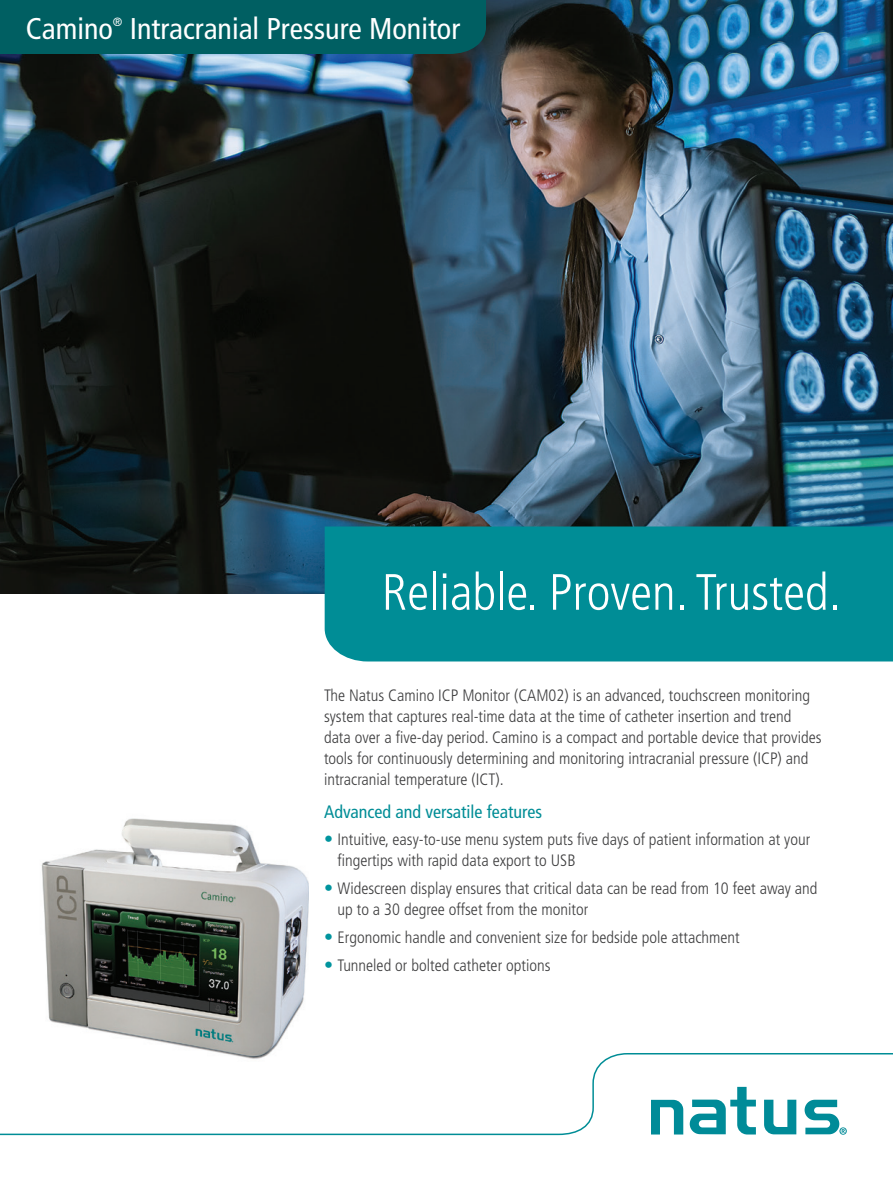
<style>
.page{position:relative;width:893px;height:1188px;background:#fff}
.page>*{position:absolute;margin:0;border:0;box-sizing:border-box;transform-origin:0 0}
.t1{font:300 condensed 51px "Frutiger LT Std";color:#fff}
.t2{font:condensed 30px "Frutiger LT Std";color:#fff}
.t3{font:condensed 18px "Frutiger LT Std";color:#008d96}
.t4{font:300 condensed 16.5px/21px "Frutiger LT Std";color:#3e3e3f}
.t5{font:condensed 12px "Frutiger LT Std";color:#fff}
.s1{font-size:18px;color:#00949e}
</style>
<div class="page">
<img style="left:0;top:0;width:893px;height:594px">
<div style="left:0;top:0;width:486px;height:54px;background:#005f62"></div>
<div style="left:325px;top:526px;width:568px;height:136px;background:#008d96"></div>
<svg style="left:0;top:1053px;width:893px;height:83px"></svg>
<img style="left:34px;top:818px;width:275px;height:247px">
<h2 class="t2" style="left:26px;top:11px;width:89px">Camino</h2>
<p class="t5" style="left:113px;top:14px;width:11px">®</p>
<h2 class="t2" style="left:130px;top:11px;width:332px">Intracranial Pressure Monitor</h2>
<h1 class="t1" style="left:382px;top:563px;width:461px">Reliable. Proven. Trusted.</h1>
<p class="t4" style="left:324px;top:685px;width:499px">The Natus Camino ICP Monitor (CAM02) is an advanced, touchscreen monitoring system that captures real-time data at the time of catheter insertion and trend data over a five-day period. Camino is a compact and portable device that provides tools for continuously determining and monitoring intracranial pressure (ICP) and intracranial temperature (ICT).</p>
<p class="t3" style="left:324px;top:801px;width:220px">Advanced and versatile features</p>
<p class="t4" style="left:338px;top:829px;width:474px;text-indent:-14px"><span class="s1">•</span> Intuitive, easy-to-use menu system puts five days of patient information at your fingertips with rapid data export to USB</p>
<p class="t4" style="left:338px;top:878px;width:481px;text-indent:-14px"><span class="s1">•</span> Widescreen display ensures that critical data can be read from 10 feet away and up to a 30 degree offset from the monitor</p>
<p class="t4" style="left:324px;top:927px;width:417px"><span class="s1">•</span> Ergonomic handle and convenient size for bedside pole attachment</p>
<p class="t4" style="left:324px;top:955px;width:228px"><span class="s1">•</span> Tunneled or bolted catheter options</p>
</div>
